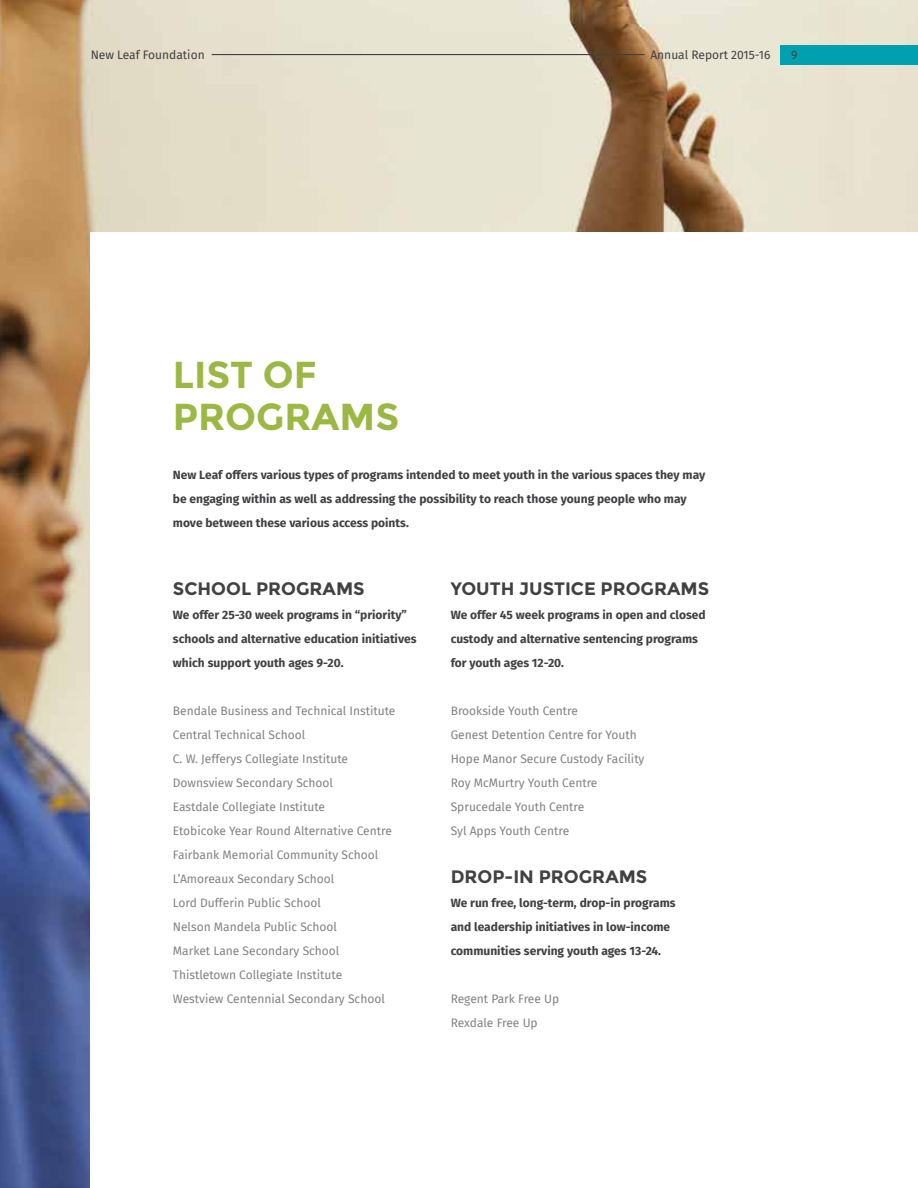
<style>
.page{position:relative;width:918px;height:1188px;background:#fff}
.page>*{position:absolute;margin:0;border:0;box-sizing:border-box;transform-origin:0 0}
.t1{font:700 37.5px/42px "Montserrat";color:#9bb844}
.t2{font:700 18px "Montserrat";color:#414042}
.t3{font:12px/24px "Fira Sans";color:#808285}
.t4{font:700 12px/24px "Fira Sans";color:#414042}
.t5{font:12px "Fira Sans";color:#414042}
</style>
<div class="page">
<img style="left:0;top:0;width:918px;height:1188px">
<div style="left:91px;top:233px;width:827px;height:955px;background:#fff"></div>
<div style="left:781px;top:45px;width:137px;height:20px;background:#00a0b0"></div>
<hr style="left:212px;top:54px;width:433px;height:1px;background:#414042">
<p class="t5" style="left:91px;top:46px;width:116px">New Leaf Foundation</p>
<p class="t5" style="left:650px;top:46px;width:122px">Annual Report 2015-16</p>
<p class="t5" style="left:791px;top:46px;width:8px">9</p>
<h1 class="t1" style="left:173px;top:354px;width:228px">LIST OF<br>PROGRAMS</h1>
<p class="t4" style="left:173px;top:462px;width:534px">New Leaf offers various types of programs intended to meet youth in the various spaces they may be engaging within as well as addressing the possibility to reach those young people who may move between these various access points.</p>
<h2 class="t2" style="left:173px;top:578px;width:193px">SCHOOL PROGRAMS</h2>
<p class="t4" style="left:173px;top:602px;width:245px">We offer 25-30 week programs in “priority” schools and alternative education initiatives which support youth ages 9-20.</p>
<p class="t3" style="left:173px;top:698px;width:224px">Bendale Business and Technical Institute Central Technical School<br>C. W. Jefferys Collegiate Institute Downsview Secondary School<br>Eastdale Collegiate Institute<br>Etobicoke Year Round Alternative Centre Fairbank Memorial Community School L’Amoreaux Secondary School<br>Lord Dufferin Public School<br>Nelson Mandela Public School<br>Market Lane Secondary School Thistletown Collegiate Institute Westview Centennial Secondary School</p>
<h2 class="t2" style="left:451px;top:578px;width:260px">YOUTH JUSTICE PROGRAMS</h2>
<p class="t4" style="left:451px;top:602px;width:256px">We offer 45 week programs in open and closed custody and alternative sentencing programs for youth ages 12-20.</p>
<p class="t3" style="left:451px;top:698px;width:195px">Brookside Youth Centre<br>Genest Detention Centre for Youth<br>Hope Manor Secure Custody Facility<br>Roy McMurtry Youth Centre<br>Sprucedale Youth Centre<br>Syl Apps Youth Centre</p>
<h2 class="t2" style="left:451px;top:866px;width:198px">DROP-IN PROGRAMS</h2>
<p class="t4" style="left:451px;top:890px;width:226px">We run free, long-term, drop-in programs and leadership initiatives in low-income communities serving youth ages 13-24.</p>
<p class="t3" style="left:451px;top:986px;width:110px">Regent Park Free Up<br>Rexdale Free Up</p>
</div>
